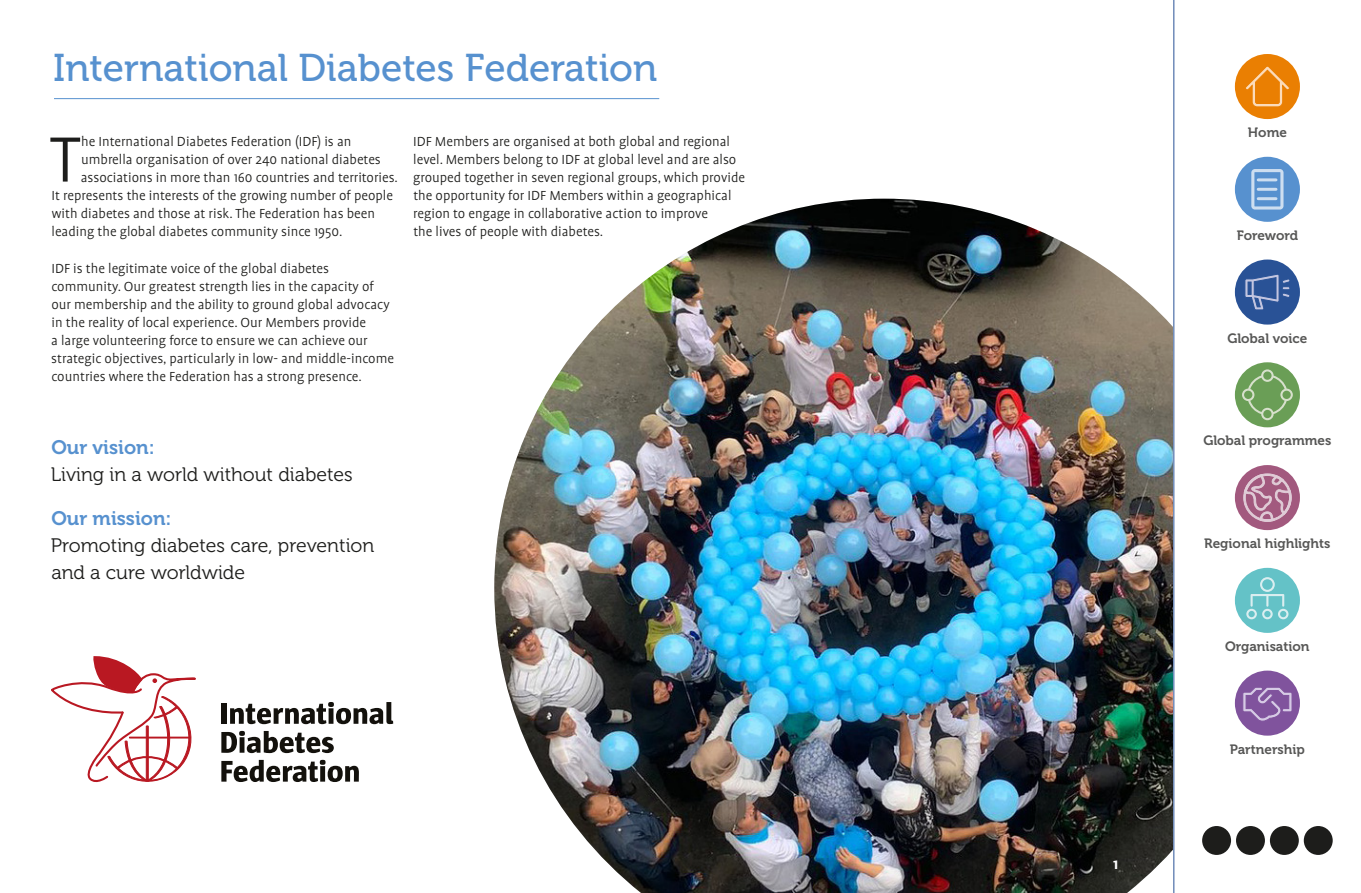
<style>
.page{position:relative;width:1361px;height:893px;background:#fff}
.page>*{position:absolute;margin:0;border:0;box-sizing:border-box;transform-origin:0 0}
.t1{font:300 73.05px "Profile Pro";color:#1d1d1b}
.t2{font:38.55px "Museo 500";color:#5791cf}
.t3{font:19.5px/27px "Museo 300";color:#1d1d1b}
.t4{font:19.5px "Museo 700";color:#5791cf}
.t5{font:700 16.5px "Profile Pro";color:#fff}
.t6{font:300 15px/18px "Profile Pro";color:#1d1d1b}
.t7{font:13.5px "Museo 700";color:#575756}
</style>
<div class="page">
<img style="left:494px;top:199px;width:679px;height:694px">
<hr style="left:54px;top:98px;width:605px;height:1px;background:#5791cf">
<div style="left:221px;top:703px;width:5px;height:21px;background:#13110c"></div>
<svg style="left:230px;top:702px;width:163px;height:22px"></svg>
<svg style="left:221px;top:731px;width:113px;height:22px"></svg>
<svg style="left:221px;top:760px;width:138px;height:22px"></svg>
<svg style="left:51px;top:656px;width:145px;height:126px"></svg>
<hr style="left:1173px;top:0;width:1px;height:893px;background:#295296">
<div style="left:1235px;top:157px;width:65px;height:65px;background:#5791cf;border-radius:50%"></div>
<svg style="left:1251px;top:169px;width:32px;height:41px"></svg>
<hr style="left:1258px;top:178px;width:18px;height:3px;background:#cddef0">
<hr style="left:1258px;top:188px;width:18px;height:3px;background:#cddef0">
<hr style="left:1258px;top:197px;width:18px;height:3px;background:#cddef0">
<div style="left:1235px;top:260px;width:65px;height:65px;background:#295296;border-radius:50%"></div>
<svg style="left:1245px;top:274px;width:45px;height:36px"></svg>
<div style="left:1235px;top:362px;width:65px;height:65px;background:#6a9e56;border-radius:50%"></div>
<svg style="left:1242px;top:369px;width:50px;height:51px"></svg>
<div style="left:1235px;top:465px;width:65px;height:65px;background:#a2597e;border-radius:50%"></div>
<svg style="left:1243px;top:473px;width:48px;height:49px"></svg>
<div style="left:1235px;top:568px;width:65px;height:65px;background:#64c2c7;border-radius:50%"></div>
<svg style="left:1246px;top:577px;width:42px;height:42px"></svg>
<div style="left:1235px;top:671px;width:65px;height:65px;background:#80539d;border-radius:50%"></div>
<svg style="left:1243px;top:687px;width:49px;height:34px"></svg>
<div style="left:1202px;top:826px;width:29px;height:29px;background:#1d1d1b;border-radius:50%"></div>
<div style="left:1236px;top:826px;width:29px;height:29px;background:#1d1d1b;border-radius:50%"></div>
<div style="left:1270px;top:826px;width:28px;height:29px;background:#1d1d1b;border-radius:50%"></div>
<div style="left:1303px;top:826px;width:29px;height:29px;background:#1d1d1b;border-radius:50%"></div>
<div style="left:1235px;top:54px;width:65px;height:65px;background:#ea7f02;border-radius:50%"></div>
<svg style="left:1246px;top:66px;width:43px;height:41px"></svg>
<h2 class="t2" style="left:53px;top:47px;width:605px">International Diabetes Federation</h2>
<h1 class="t1" style="left:50px;top:120px;width:32px">T</h1>
<p class="t6" style="left:81px;top:133px;width:272px">he International Diabetes Federation (IDF) is an</p>
<p class="t6" style="left:81px;top:151px;width:301px">umbrella organisation of over 240 national diabetes</p>
<p class="t6" style="left:81px;top:169px;width:319px">associations in more than 160 countries and territories.</p>
<p class="t6" style="left:51px;top:187px;width:343px">It represents the interests of the growing number of people</p>
<p class="t6" style="left:52px;top:205px;width:325px">with diabetes and those at risk. The Federation has been</p>
<p class="t6" style="left:52px;top:223px;width:292px">leading the global diabetes community since 1950.</p>
<p class="t6" style="left:51px;top:260px;width:344px">IDF is the legitimate voice of the global diabetes community. Our greatest strength lies in the capacity of our membership and the ability to ground global advocacy in the reality of local experience. Our Members provide<br>a large volunteering force to ensure we can achieve our strategic objectives, particularly in low- and middle-income countries where the Federation has a strong presence.</p>
<p class="t6" style="left:413px;top:133px;width:333px">IDF Members are organised at both global and regional level. Members belong to IDF at global level and are also grouped together in seven regional groups, which provide the opportunity for IDF Members within a geographical region to engage in collaborative action to improve<br>the lives of people with diabetes.</p>
<h3 class="t4" style="left:51px;top:437px;width:105px">Our vision:</h3>
<h3 class="t3" style="left:51px;top:462px;width:303px">Living in a world without diabetes</h3>
<h3 class="t4" style="left:51px;top:508px;width:122px">Our mission:</h3>
<h3 class="t3" style="left:51px;top:533px;width:325px">Promoting diabetes care, prevention and a cure worldwide</h3>
<p class="t5" style="left:1113px;top:854px;width:7px">1</p>
<p class="t7" style="left:1248px;top:125px;width:41px">Home</p>
<p class="t7" style="left:1236px;top:228px;width:63px">Foreword</p>
<p class="t7" style="left:1227px;top:330px;width:82px">Global voice</p>
<p class="t7" style="left:1203px;top:433px;width:129px">Global programmes</p>
<p class="t7" style="left:1204px;top:536px;width:128px">Regional highlights</p>
<p class="t7" style="left:1225px;top:639px;width:86px">Organisation</p>
<p class="t7" style="left:1229px;top:742px;width:77px">Partnership</p>
</div>
